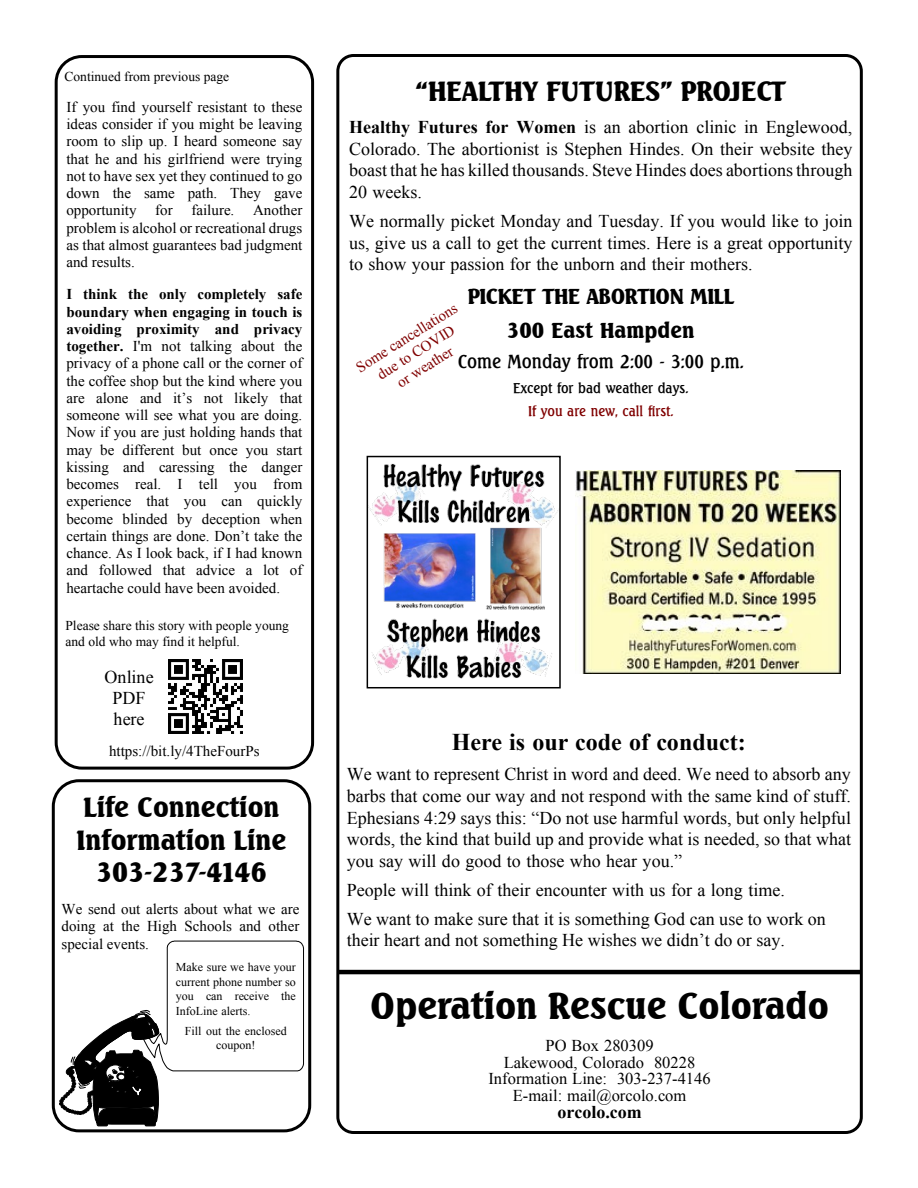
<style>
.page{position:relative;width:918px;height:1188px;background:#fff}
.page>*{position:absolute;margin:0;border:0;box-sizing:border-box;transform-origin:0 0}
.t1{font:36px "Seabird SF Bold";color:#000}
.t2{font:27px/32.7px "Seabird SF Bold";color:#000;text-align:center}
.t3{font:700 24px "Times New Roman";color:#000}
.t4{font:21px/34px "Seabird SF Bold";letter-spacing:-.02em;color:#000;text-align:center}
.t5{font:18px/21.6px "Times New Roman";color:#000;text-align:justify}
.t6{font:18px "Seabird SF";color:#000}
.t7{font:700 18px "Times New Roman";color:#000}
.t8{font:16.5px/16.5px "Times New Roman";color:#000;text-align:center}
.t9{font:15px/17.2px "Times New Roman";color:#000;text-align:justify}
.t10{font:15px/17.2px "Times New Roman";color:#800000;text-align:center}
.t11{font:13.5px/15.5px "Times New Roman";color:#000}
.t12{font:13.5px "Seabird SF";color:#000}
.t13{font:13.5px "Seabird SF";color:#800000}
.t14{font:12px/14.4px "Times New Roman";color:#000;text-align:justify}
.s1{font-weight:700}
</style>
<div class="page">
<div style="left:336px;top:54px;width:527px;height:1080px;border:3px solid #000;border-radius:16px"></div>
<div style="left:52px;top:779px;width:259px;height:353px;border:3px solid #000;border-radius:26px"></div>
<svg style="left:59px;top:941px;width:245px;height:185px"></svg>
<hr style="left:338px;top:970px;width:524px;height:4px;background:#000">
<img style="left:576px;top:471px;width:264px;height:202px">
<img style="left:370px;top:463px;width:188px;height:216px">
<div style="left:367px;top:456px;width:194px;height:232px;border:2px solid #000"></div>
<div style="left:55px;top:55px;width:259px;height:715px;border:3px solid #000;border-radius:26px"></div>
<img style="left:168px;top:659px;width:75px;height:75px">
<p class="t11" style="left:64px;top:70px;width:166px">Continued from previous page</p>
<p class="t9" style="left:66px;top:100px;width:237px">If you find yourself resistant to these ideas consider if you might be leaving room to slip up. I heard someone say that he and his girlfriend were trying not to have sex yet they continued to go down the same path. They gave opportunity</p>
<p class="t9" style="left:66px;top:203px;width:237px;text-indent:89px">for failure. Another problem is alcohol or recreational drugs as that almost guarantees bad judgment and results.</p>
<p class="t9" style="left:66px;top:287px;width:237px"><span class="s1">I think the only completely safe boundary when engaging in touch is avoiding proximity and privacy together.</span> I'm not talking about the privacy of a phone call or the corner of the coffee shop but the kind where you are alone and it’s not likely that someone will see what you are doing.<br>Now if you are just holding hands that may be different but once you start kissing and caressing the danger becomes real. I tell you from experience that you can quickly become blinded by deception when certain things are done. Don’t take the chance. As I look back, if I had known and followed that advice a lot of heartache could have been avoided.</p>
<p class="t11" style="left:65px;top:619px;width:225px">Please share this story with people young and old who may find it helpful.</p>
<p class="t5" style="left:105px;top:669px;width:51px;line-height:20.7px;text-align:center">Online<br>PDF here</p>
<p class="t9" style="left:109px;top:744px;width:152px">https://bit.ly/4TheFourPs</p>
<h2 class="t2" style="left:77px;top:793px;width:211px">Life Connection<br>Information Line<br>303-237-4146</h2>
<p class="t9" style="left:62px;top:902px;width:239px">We send out alerts about what we are doing at the High Schools and other special events.</p>
<p class="t14" style="left:176px;top:961px;width:122px">Make sure we have your current phone number so you can receive the InfoLine alerts.</p>
<p class="t14" style="left:185px;top:1025px;width:103px;text-align:center">Fill out the enclosed coupon!</p>
<h2 class="t2" style="left:416px;top:77px;width:372px">“HEALTHY FUTURES” PROJECT</h2>
<p class="t5" style="left:349px;top:118px;width:505px"><span class="s1">Healthy Futures for Women</span> is an abortion clinic in Englewood, Colorado. The abortionist is Stephen Hindes. On their website they boast that he has killed thousands. Steve Hindes does abortions through 20 weeks.</p>
<p class="t5" style="left:349px;top:212px;width:505px">We normally picket Monday and Tuesday. If you would like to join us, give us a call to get the current times. Here is a great opportunity to show your passion for the unborn and their mothers.</p>
<h3 class="t4" style="left:468px;top:280px;width:268px">PICKET THE ABORTION MILL<br>300 East Hampden</h3>
<p class="t6" style="left:458px;top:351px;width:288px">Come Monday from 2:00 - 3:00 p.m.</p>
<p class="t12" style="left:513px;top:380px;width:177px">Except for bad weather days.</p>
<p class="t13" style="left:528px;top:404px;width:147px">If you are new, call first.</p>
<p class="t10" style="left:354px;top:362px;width:118px;rotate:-32deg">Some cancellations due to COVID<br>or weather</p>
<h3 class="t3" style="left:452px;top:733px;width:295px">Here is our code of conduct:</h3>
<p class="t5" style="left:347px;top:765px;width:506px">We want to represent Christ in word and deed. We need to absorb any barbs that come our way and not respond with the same kind of stuff.<br>Ephesians 4:29 says this: “Do not use harmful words, but only helpful words, the kind that build up and provide what is needed, so that what you say will do good to those who hear you.”</p>
<p class="t5" style="left:347px;top:877px;width:481px;line-height:29.1px">People will think of their encounter with us for a long time.<br>We want to make sure that it is something God can use to work on</p>
<p class="t5" style="left:347px;top:931px;width:440px">their heart and not something He wishes we didn’t do or say.</p>
<h1 class="t1" style="left:370px;top:990px;width:460px">Operation Rescue Colorado</h1>
<p class="t8" style="left:488px;top:1039px;width:224px">PO Box 280309<br>Lakewood, Colorado 80228<br>Information Line: 303-237-4146<br>E-mail: mail@orcolo.com</p>
<p class="t7" style="left:557px;top:1106px;width:86px">orcolo.com</p>
</div>
